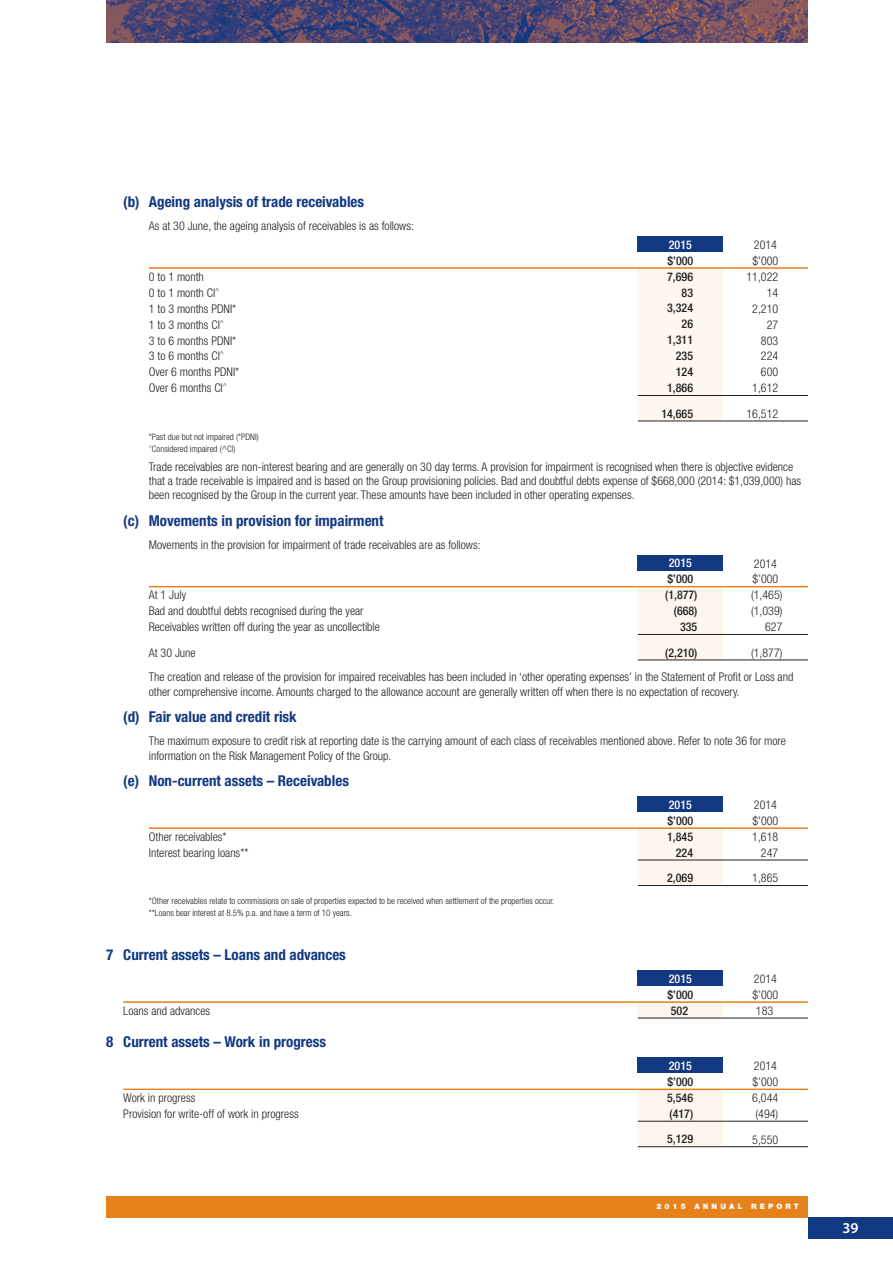
<style>
.page{position:relative;width:893px;height:1263px;background:#fff}
.page>*{position:absolute;margin:0;border:0;box-sizing:border-box;transform-origin:0 0}
.t1{font:700 condensed 15px "Helvetica Neue";color:#113880}
.t2{font:600 15px "Myriad Pro";color:#fff}
.t3{font:300 condensed 12px/14.4px "Helvetica Neue";color:#231f20}
.t4{font:500 condensed 12px "Helvetica Neue";color:#231f20}
.t5{font:500 condensed 12px "Helvetica Neue";color:#fff}
.t6{font:300 condensed 9px/12px "Helvetica Neue";color:#231f20}
.t7{font:900 7.5px "Helvetica Neue";letter-spacing:.41em;color:#fff}
</style>
<div class="page">
<div style="left:106px;top:1196px;width:702px;height:21px;background:#e6811b"></div>
<div style="left:808px;top:1217px;width:85px;height:21px;background:#113880"></div>
<img style="left:106px;top:0;width:702px;height:43px">
<div style="left:638px;top:236px;width:85px;height:16px;background:#113880"></div>
<div style="left:638px;top:269px;width:85px;height:152px;background:#fdf7ef"></div>
<hr style="left:638px;top:395px;width:85px;height:1px;background:#231f20">
<hr style="left:723px;top:395px;width:85px;height:1px;background:#231f20">
<hr style="left:638px;top:421px;width:85px;height:1px;background:#231f20">
<hr style="left:723px;top:421px;width:85px;height:1px;background:#231f20">
<hr style="left:149px;top:267px;width:489px;height:2px;background:#e6811b">
<hr style="left:638px;top:267px;width:85px;height:2px;background:#e6811b">
<hr style="left:723px;top:267px;width:85px;height:2px;background:#e6811b">
<div style="left:638px;top:555px;width:85px;height:16px;background:#113880"></div>
<div style="left:638px;top:587px;width:85px;height:73px;background:#fdf7ef"></div>
<hr style="left:638px;top:634px;width:85px;height:1px;background:#231f20">
<hr style="left:723px;top:634px;width:85px;height:1px;background:#231f20">
<hr style="left:638px;top:660px;width:85px;height:1px;background:#231f20">
<hr style="left:723px;top:660px;width:85px;height:1px;background:#231f20">
<hr style="left:149px;top:586px;width:489px;height:1px;background:#e6811b">
<hr style="left:638px;top:586px;width:85px;height:1px;background:#e6811b">
<hr style="left:723px;top:586px;width:85px;height:1px;background:#e6811b">
<div style="left:638px;top:796px;width:85px;height:16px;background:#113880"></div>
<div style="left:638px;top:829px;width:85px;height:56px;background:#fdf7ef"></div>
<hr style="left:638px;top:860px;width:85px;height:1px;background:#231f20">
<hr style="left:723px;top:860px;width:85px;height:1px;background:#231f20">
<hr style="left:638px;top:885px;width:85px;height:1px;background:#231f20">
<hr style="left:723px;top:885px;width:85px;height:1px;background:#231f20">
<hr style="left:149px;top:827px;width:489px;height:2px;background:#e6811b">
<hr style="left:638px;top:827px;width:85px;height:2px;background:#e6811b">
<hr style="left:723px;top:827px;width:85px;height:2px;background:#e6811b">
<div style="left:638px;top:970px;width:85px;height:16px;background:#113880"></div>
<div style="left:638px;top:1002px;width:85px;height:16px;background:#fdf7ef"></div>
<hr style="left:638px;top:1018px;width:85px;height:1px;background:#231f20">
<hr style="left:723px;top:1018px;width:85px;height:1px;background:#231f20">
<hr style="left:123px;top:1001px;width:515px;height:2px;background:#e6811b">
<hr style="left:638px;top:1001px;width:85px;height:2px;background:#e6811b">
<hr style="left:723px;top:1001px;width:85px;height:2px;background:#e6811b">
<div style="left:638px;top:1057px;width:85px;height:16px;background:#113880"></div>
<div style="left:638px;top:1090px;width:85px;height:56px;background:#fdf7ef"></div>
<hr style="left:638px;top:1121px;width:85px;height:1px;background:#231f20">
<hr style="left:723px;top:1121px;width:85px;height:1px;background:#231f20">
<hr style="left:638px;top:1146px;width:85px;height:1px;background:#231f20">
<hr style="left:723px;top:1146px;width:85px;height:1px;background:#231f20">
<hr style="left:123px;top:1088px;width:515px;height:2px;background:#e6811b">
<hr style="left:638px;top:1088px;width:85px;height:2px;background:#e6811b">
<hr style="left:723px;top:1088px;width:85px;height:2px;background:#e6811b">
<p class="t1" style="left:123px;top:193px;width:242px">(b) Ageing analysis of trade receivables</p>
<p class="t3" style="left:149px;top:219px;width:267px">As at 30 June, the ageing analysis of receivables is as follows:</p>
<p class="t5" style="left:669px;top:237px;width:25px">2015</p>
<p class="t3" style="left:754px;top:237px;width:25px">2014</p>
<p class="t4" style="left:667px;top:253px;width:27px">$’000</p>
<p class="t3" style="left:752px;top:253px;width:27px">$’000</p>
<p class="t3" style="left:149px;top:269px;width:57px">0 to 1 month</p>
<p class="t4" style="left:667px;top:269px;width:27px">7,696</p>
<p class="t3" style="left:746px;top:269px;width:33px">11,022</p>
<p class="t3" style="left:149px;top:285px;width:72px">0 to 1 month CI<sup>^</sup></p>
<p class="t4" style="left:682px;top:285px;width:13px">83</p>
<p class="t3" style="left:767px;top:285px;width:13px">14</p>
<p class="t3" style="left:149px;top:301px;width:89px">1 to 3 months PDNI*</p>
<p class="t4" style="left:667px;top:301px;width:27px">3,324</p>
<p class="t3" style="left:752px;top:301px;width:27px">2,210</p>
<p class="t3" style="left:149px;top:317px;width:77px">1 to 3 months CI<sup>^</sup></p>
<p class="t4" style="left:682px;top:317px;width:13px">26</p>
<p class="t3" style="left:767px;top:317px;width:13px">27</p>
<p class="t3" style="left:149px;top:333px;width:89px">3 to 6 months PDNI*</p>
<p class="t4" style="left:667px;top:333px;width:27px">1,311</p>
<p class="t3" style="left:761px;top:333px;width:19px">803</p>
<p class="t3" style="left:149px;top:349px;width:77px">3 to 6 months CI<sup>^</sup></p>
<p class="t4" style="left:676px;top:349px;width:19px">235</p>
<p class="t3" style="left:761px;top:349px;width:19px">224</p>
<p class="t3" style="left:149px;top:365px;width:92px">Over 6 months PDNI*</p>
<p class="t4" style="left:676px;top:365px;width:19px">124</p>
<p class="t3" style="left:761px;top:365px;width:19px">600</p>
<p class="t3" style="left:149px;top:381px;width:80px">Over 6 months CI<sup>^</sup></p>
<p class="t4" style="left:667px;top:381px;width:27px">1,866</p>
<p class="t3" style="left:752px;top:381px;width:27px">1,612</p>
<p class="t4" style="left:661px;top:406px;width:33px">14,665</p>
<p class="t3" style="left:746px;top:406px;width:33px">16,512</p>
<p class="t6" style="left:149px;top:431px;width:111px">*Past due but not impaired (*PDNI) <sup>^</sup>Considered impaired (^CI)</p>
<p class="t3" style="left:149px;top:459px;width:654px">Trade receivables are non-interest bearing and are generally on 30 day terms. A provision for impairment is recognised when there is objective evidence that a trade receivable is impaired and is based on the Group provisioning policies. Bad and doubtful debts expense of $668,000 (2014: $1,039,000) has been recognised by the Group in the current year. These amounts have been included in other operating expenses.</p>
<p class="t1" style="left:123px;top:511px;width:262px">(c) Movements in provision for impairment</p>
<p class="t3" style="left:149px;top:537px;width:333px">Movements in the provision for impairment of trade receivables are as follows:</p>
<p class="t5" style="left:669px;top:556px;width:25px">2015</p>
<p class="t3" style="left:754px;top:556px;width:25px">2014</p>
<p class="t4" style="left:667px;top:572px;width:27px">$’000</p>
<p class="t3" style="left:752px;top:572px;width:27px">$’000</p>
<p class="t3" style="left:149px;top:588px;width:39px">At 1 July</p>
<p class="t4" style="left:665px;top:588px;width:34px">(1,877)</p>
<p class="t3" style="left:751px;top:588px;width:33px">(1,465)</p>
<p class="t3" style="left:149px;top:604px;width:216px">Bad and doubtful debts recognised during the year</p>
<p class="t4" style="left:674px;top:604px;width:25px">(668)</p>
<p class="t3" style="left:751px;top:604px;width:33px">(1,039)</p>
<p class="t3" style="left:149px;top:620px;width:232px">Receivables written off during the year as uncollectible</p>
<p class="t4" style="left:680px;top:620px;width:19px">335</p>
<p class="t3" style="left:765px;top:620px;width:19px">627</p>
<p class="t3" style="left:149px;top:645px;width:48px">At 30 June</p>
<p class="t4" style="left:665px;top:645px;width:34px">(2,210)</p>
<p class="t3" style="left:149px;top:640px;width:646px;line-height:24.6px;text-indent:602px">(1,877)<br>The creation and release of the provision for impaired receivables has been included in ‘other operating expenses’ in the Statement of Profit or Loss and</p>
<p class="t3" style="left:149px;top:684px;width:592px">other comprehensive income. Amounts charged to the allowance account are generally written off when there is no expectation of recovery.</p>
<p class="t1" style="left:123px;top:708px;width:175px">(d) Fair value and credit risk</p>
<p class="t3" style="left:149px;top:733px;width:639px">The maximum exposure to credit risk at reporting date is the carrying amount of each class of receivables mentioned above. Refer to note 36 for more information on the Risk Management Policy of the Group.</p>
<p class="t1" style="left:123px;top:772px;width:227px">(e) Non-current assets – Receivables</p>
<p class="t5" style="left:669px;top:797px;width:25px">2015</p>
<p class="t3" style="left:754px;top:797px;width:25px">2014</p>
<p class="t4" style="left:667px;top:813px;width:27px">$’000</p>
<p class="t3" style="left:752px;top:813px;width:27px">$’000</p>
<p class="t3" style="left:149px;top:829px;width:79px">Other receivables*</p>
<p class="t4" style="left:667px;top:829px;width:27px">1,845</p>
<p class="t3" style="left:752px;top:829px;width:27px">1,618</p>
<p class="t3" style="left:149px;top:845px;width:101px">Interest bearing loans**</p>
<p class="t4" style="left:676px;top:845px;width:19px">224</p>
<p class="t3" style="left:761px;top:845px;width:19px">247</p>
<p class="t4" style="left:667px;top:871px;width:27px">2,069</p>
<p class="t3" style="left:752px;top:871px;width:27px">1,865</p>
<p class="t6" style="left:149px;top:895px;width:407px">*Other receivables relate to commissions on sale of properties expected to be received when settlement of the properties occur. **Loans bear interest at 8.5% p.a. and have a term of 10 years.</p>
<p class="t1" style="left:106px;top:945px;width:241px">7 Current assets – Loans and advances</p>
<p class="t5" style="left:669px;top:971px;width:25px">2015</p>
<p class="t3" style="left:754px;top:971px;width:25px">2014</p>
<p class="t4" style="left:667px;top:987px;width:27px">$’000</p>
<p class="t3" style="left:752px;top:987px;width:27px">$’000</p>
<p class="t3" style="left:123px;top:1003px;width:88px">Loans and advances</p>
<p class="t4" style="left:671px;top:1003px;width:19px">502</p>
<p class="t3" style="left:756px;top:1003px;width:19px">183</p>
<p class="t1" style="left:106px;top:1033px;width:221px">8 Current assets – Work in progress</p>
<p class="t5" style="left:669px;top:1059px;width:25px">2015</p>
<p class="t3" style="left:754px;top:1059px;width:25px">2014</p>
<p class="t4" style="left:667px;top:1074px;width:27px">$’000</p>
<p class="t3" style="left:752px;top:1074px;width:27px">$’000</p>
<p class="t3" style="left:123px;top:1090px;width:74px">Work in progress</p>
<p class="t4" style="left:667px;top:1090px;width:27px">5,546</p>
<p class="t3" style="left:752px;top:1090px;width:27px">6,044</p>
<p class="t3" style="left:123px;top:1106px;width:177px">Provision for write-off of work in progress</p>
<p class="t4" style="left:670px;top:1106px;width:25px">(417)</p>
<p class="t3" style="left:756px;top:1106px;width:24px">(494)</p>
<p class="t4" style="left:667px;top:1132px;width:27px">5,129</p>
<p class="t3" style="left:752px;top:1132px;width:27px">5,550</p>
<p class="t7" style="left:656px;top:1202px;width:144px">2015 ANNUAL REPORT</p>
<p class="t2" style="left:842px;top:1218px;width:18px">39</p>
</div>
